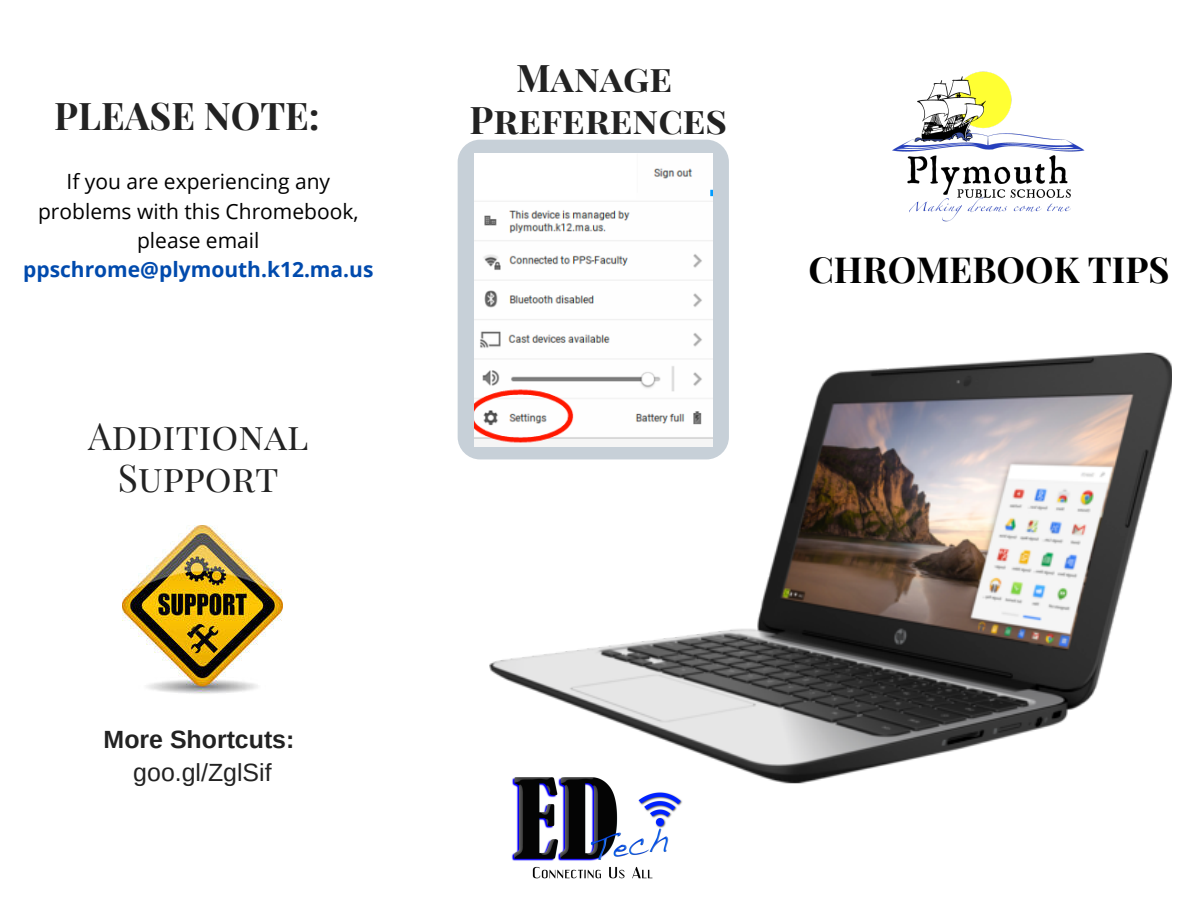
<style>
.page{position:relative;width:1188px;height:918px;background:#fff}
.page>*{position:absolute;margin:0;border:0;box-sizing:border-box;transform-origin:0 0}
.t1{font:700 37.35px/42.8px "Playfair Display SC";color:#222;text-align:center}
.t2{font:37.35px/42.8px "Playfair Display SC";color:#222;text-align:center}
.t3{font:700 36px "Playfair Display";color:#000}
.t4{font:700 24.9px "Arimo";color:#222}
.t5{font:24.9px "Arimo";color:#222}
.t6{font:21px/29.2px "Open Sans";color:#000;text-align:center}
.t7{font:700 21px "Open Sans";color:#004aad}
</style>
<div class="page">
<img style="left:511px;top:824px;width:158px;height:55px">
<div style="left:458px;top:140px;width:271px;height:319px;background:#c7d0d8;border-radius:22px"></div>
<img style="left:490px;top:311px;width:682px;height:513px">
<img style="left:892px;top:71px;width:193px;height:151px">
<img style="left:122px;top:525px;width:161px;height:169px">
<img style="left:475px;top:154px;width:237px;height:292px">
<h1 class="t1" style="left:54px;top:93px;width:267px">PLEASE NOTE:</h1>
<h1 class="t1" style="left:470px;top:55px;width:259px">Manage<br>Preferences</h1>
<p class="t6" style="left:38px;top:167px;width:322px">If you are experiencing any problems with this Chromebook, please email</p>
<p class="t7" style="left:23px;top:255px;width:352px">ppschrome@plymouth.k12.ma.us</p>
<h2 class="t3" style="left:809px;top:244px;width:362px">CHROMEBOOK TIPS</h2>
<h1 class="t2" style="left:88px;top:413px;width:222px">Additional<br>Support</h1>
<p class="t4" style="left:104px;top:725px;width:192px">More Shortcuts:</p>
<p class="t5" style="left:133px;top:759px;width:140px">goo.gl/ZglSif</p>
</div>
